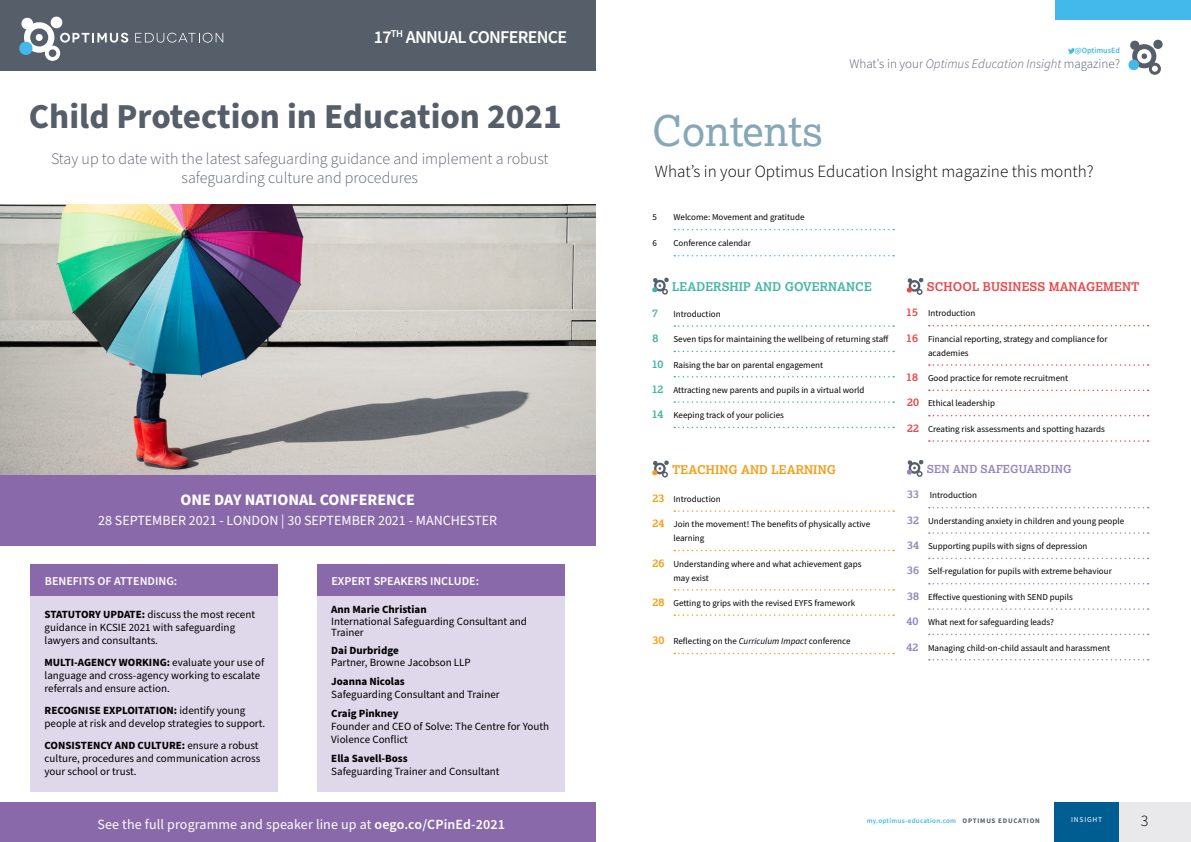
<style>
.page{position:relative;width:1191px;height:842px;background:#fff}
.page>*{position:absolute;margin:0;border:0;box-sizing:border-box;transform-origin:0 0}
.Feature_headline{font:42px "Lexia";color:#86a7b8}
.t1{font:700 35px "Source Sans Pro";color:#565e69}
.t2{font:600 18px "Source Sans Pro";letter-spacing:-.04em;color:#fff}
.Standifirst{font:300 17.1px "Source Sans Pro";color:#000}
.t3{font:300 16px/19.2px "Source Sans Pro";color:#565e69;text-align:center}
.t4{font:700 16px "Source Sans Pro";color:#fff}
.t5{font:300 16px "Source Sans Pro";color:#000}
.t6{font:14px "Source Sans Pro";color:#fff}
.t7{font:italic 300 13px "Source Sans Pro";color:#565e69}
.t8{font:600 12px "Source Sans Pro";color:#fff}
.Feature_standfirst{font:700 12px "Lexia";letter-spacing:.01em;color:#e9484a}
.Feature_standfirst-2{font:700 12px "Lexia";letter-spacing:.01em;color:#42b6a2}
.Feature_standfirst-3{font:700 12px "Lexia";letter-spacing:.01em;color:#f59d15}
.t9{font:11px/13.2px "Source Sans Pro";color:#000}
.Feature_standfirst-4{font:700 11px "Lexia";letter-spacing:.01em;color:#9686be}
.Feature_standfirst-5{font:700 11px "Lexia";color:#42b6a2}
.Feature_standfirst-6{font:9px/14px "Source Sans Pro";color:#000}
.t10{font:600 8px "Source Sans Pro";color:#42b8eb}
.t11{font:7.5px "Source Sans Pro";letter-spacing:.1em;color:#fff}
.t12{font:600 7px "Source Sans Pro";letter-spacing:.04em;color:#42b8eb}
.s1{font-weight:700}
.s2{font-weight:600}
.s3{font-style:normal}
.s4{font-family:"Lexia";font-weight:700;font-size:11px;color:#42b6a2}
.s5{font-family:"Lexia";font-weight:700;font-size:11px;color:#f59d15}
.s6{font-style:italic}
.s7{font-family:"Lexia";font-weight:700;font-size:11px;color:#e9484a}
.s8{font-family:"Lexia";font-weight:700;font-size:11px;color:#9686be}
.s9{font-weight:700;color:#565e69}
</style>
<div class="page">
<div style="left:1054px;top:0;width:137px;height:20px;background:#42b8eb"></div>
<div style="left:1054px;top:802px;width:65px;height:40px;background:#005d92"></div>
<div style="left:0;top:803px;width:595px;height:39px;background:#896aaa"></div>
<svg style="left:1128px;top:40px;width:34px;height:35px"></svg>
<svg style="left:1068px;top:48px;width:6px;height:6px"></svg>
<div style="left:1119px;top:802px;width:72px;height:40px;background:#e9e8ea"></div>
<svg style="left:929px;top:325px;width:219px;height:1px"></svg>
<svg style="left:929px;top:364px;width:219px;height:2px"></svg>
<svg style="left:929px;top:390px;width:219px;height:1px"></svg>
<svg style="left:929px;top:415px;width:219px;height:1px"></svg>
<svg style="left:929px;top:440px;width:219px;height:2px"></svg>
<svg style="left:929px;top:507px;width:219px;height:1px"></svg>
<svg style="left:929px;top:532px;width:219px;height:2px"></svg>
<svg style="left:929px;top:558px;width:219px;height:1px"></svg>
<svg style="left:929px;top:583px;width:219px;height:1px"></svg>
<svg style="left:929px;top:608px;width:219px;height:2px"></svg>
<svg style="left:929px;top:634px;width:219px;height:1px"></svg>
<svg style="left:929px;top:659px;width:219px;height:1px"></svg>
<svg style="left:906px;top:278px;width:17px;height:17px"></svg>
<svg style="left:906px;top:460px;width:17px;height:17px"></svg>
<svg style="left:674px;top:229px;width:220px;height:1px"></svg>
<svg style="left:674px;top:255px;width:220px;height:1px"></svg>
<svg style="left:674px;top:325px;width:220px;height:2px"></svg>
<svg style="left:674px;top:351px;width:220px;height:1px"></svg>
<svg style="left:674px;top:376px;width:220px;height:1px"></svg>
<svg style="left:674px;top:401px;width:220px;height:2px"></svg>
<svg style="left:674px;top:427px;width:220px;height:1px"></svg>
<svg style="left:674px;top:510px;width:220px;height:2px"></svg>
<svg style="left:674px;top:550px;width:220px;height:1px"></svg>
<svg style="left:674px;top:589px;width:220px;height:2px"></svg>
<svg style="left:674px;top:614px;width:220px;height:2px"></svg>
<svg style="left:674px;top:653px;width:220px;height:1px"></svg>
<svg style="left:652px;top:278px;width:17px;height:17px"></svg>
<svg style="left:652px;top:460px;width:17px;height:17px"></svg>
<img style="left:0;top:204px;width:595px;height:271px">
<div style="left:317px;top:596px;width:247px;height:196px;background:#dfd8eb"></div>
<div style="left:0;top:0;width:595px;height:70px;background:#565e69"></div>
<svg style="left:135px;top:33px;width:88px;height:10px"></svg>
<svg style="left:19px;top:16px;width:109px;height:45px"></svg>
<div style="left:0;top:475px;width:595px;height:70px;background:#8969aa"></div>
<div style="left:317px;top:564px;width:247px;height:32px;background:#8969aa"></div>
<div style="left:30px;top:596px;width:248px;height:196px;background:#dfd8eb"></div>
<div style="left:30px;top:564px;width:248px;height:32px;background:#8969aa"></div>
<p class="t2" style="left:374px;top:25px;width:195px">17<sup>TH</sup> ANNUAL CONFERENCE</p>
<p class="t1" style="left:29px;top:93px;width:534px">Child Protection in Education 2021</p>
<p class="t3" style="left:51px;top:149px;width:499px">Stay up to date with the latest safeguarding guidance and implement a robust safeguarding culture and procedures</p>
<p class="t4" style="left:180px;top:489px;width:236px">ONE DAY NATIONAL CONFERENCE</p>
<p class="t6" style="left:98px;top:510px;width:400px">28 SEPTEMBER 2021 - LONDON | 30 SEPTEMBER 2021 - MANCHESTER</p>
<p class="t8" style="left:45px;top:573px;width:134px">BENEFITS OF ATTENDING:</p>
<p class="t9" style="left:45px;top:608px;width:212px"><span class="s1">STATUTORY UPDATE:</span> discuss the most recent guidance in KCSIE 2021 with safeguarding lawyers and consultants.</p>
<p class="t9" style="left:45px;top:656px;width:221px"><span class="s1">MULTI-AGENCY WORKING:</span> evaluate your use of language and cross-agency working to escalate referrals and ensure action.</p>
<p class="t9" style="left:45px;top:704px;width:222px"><span class="s1">RECOGNISE EXPLOITATION:</span> identify young people at risk and develop strategies to support.</p>
<p class="t9" style="left:45px;top:739px;width:217px"><span class="s1">CONSISTENCY AND CULTURE:</span> ensure a robust culture, procedures and communication across your school or trust.</p>
<p class="t8" style="left:331px;top:573px;width:149px">EXPERT SPEAKERS INCLUDE:</p>
<p class="t9" style="left:331px;top:603px;width:197px;line-height:11.9px"><span class="s1">Ann Marie Christian<br></span>International Safeguarding Consultant and<br>Trainer</p>
<p class="t9" style="left:331px;top:645px;width:141px;line-height:11.9px"><span class="s1">Dai Durbridge<br></span>Partner, Browne Jacobson LLP</p>
<p class="t9" style="left:331px;top:675px;width:170px"><span class="s1">Joanna Nicolas<br></span>Safeguarding Consultant and Trainer</p>
<p class="t9" style="left:331px;top:707px;width:219px"><span class="s1">Craig Pinkney<br></span>Founder and CEO of Solve: The Centre for Youth<br>Violence Conflict</p>
<p class="t9" style="left:331px;top:752px;width:170px"><span class="s1">Ella Savell-Boss<br></span>Safeguarding Trainer and Consultant</p>
<p class="t6" style="left:97px;top:815px;width:409px">See the full programme and speaker line up at <span class="s2">oego.co/CPinEd-2021</span></p>
<p class="t10" style="left:1074px;top:45px;width:47px">@OptimusEd</p>
<p class="t7" style="left:849px;top:56px;width:272px"><span class="s3">What's in your</span> Optimus Education Insight <span class="s3">magazine?</span></p>
<p class="Feature_headline" style="left:652px;top:104px;width:172px">Contents</p>
<p class="Standifirst" style="left:655px;top:161px;width:440px">What’s in your Optimus Education Insight magazine this month?</p>
<p class="Feature_standfirst-6" style="left:652px;top:210px;width:6px">5</p>
<p class="Feature_standfirst-6" style="left:673px;top:210px;width:133px">Welcome: Movement and gratitude</p>
<p class="Feature_standfirst-6" style="left:652px;top:236px;width:6px">6</p>
<p class="Feature_standfirst-6" style="left:673px;top:236px;width:79px">Conference calendar</p>
<p class="Feature_standfirst-2" style="left:672px;top:279px;width:201px">LEADERSHIP AND GOVERNANCE</p>
<p class="Feature_standfirst-5" style="left:652px;top:306px;width:7px">7</p>
<p class="Feature_standfirst-6" style="left:673px;top:307px;width:49px">Introduction</p>
<p class="Feature_standfirst-5" style="left:652px;top:331px;width:7px">8</p>
<p class="Feature_standfirst-6" style="left:673px;top:332px;width:217px">Seven tips for maintaining the wellbeing of returning staff</p>
<p class="Feature_standfirst-6" style="left:651px;top:357px;width:173px"><span class="s4">10</span> Raising the bar on parental engagement</p>
<p class="Feature_standfirst-6" style="left:651px;top:383px;width:214px"><span class="s4">12</span> Attracting new parents and pupils in a virtual world</p>
<p class="Feature_standfirst-6" style="left:651px;top:408px;width:134px"><span class="s4">14</span> Keeping track of your policies</p>
<p class="Feature_standfirst-3" style="left:672px;top:462px;width:165px">TEACHING AND LEARNING</p>
<p class="Feature_standfirst-6" style="left:652px;top:492px;width:70px"><span class="s5">23</span> Introduction</p>
<p class="Feature_standfirst-6" style="left:673px;top:517px;width:198px;text-indent:-21px"><span class="s5">24</span> Join the movement! The benefits of physically active learning</p>
<p class="Feature_standfirst-6" style="left:673px;top:556px;width:189px;text-indent:-21px"><span class="s5">26</span> Understanding where and what achievement gaps may exist</p>
<p class="Feature_standfirst-6" style="left:652px;top:596px;width:204px"><span class="s5">28</span> Getting to grips with the revised EYFS framework</p>
<p class="Feature_standfirst-6" style="left:652px;top:634px;width:199px"><span class="s5">30</span> Reflecting on the <span class="s6">Curriculum Impact</span> conference</p>
<p class="Feature_standfirst" style="left:927px;top:279px;width:214px">SCHOOL BUSINESS MANAGEMENT</p>
<p class="Feature_standfirst-6" style="left:906px;top:306px;width:70px"><span class="s7">15</span> Introduction</p>
<p class="Feature_standfirst-6" style="left:928px;top:332px;width:181px;text-indent:-22px"><span class="s7">16</span> Financial reporting, strategy and compliance for academies</p>
<p class="Feature_standfirst-6" style="left:906px;top:371px;width:163px"><span class="s7">18</span> Good practice for remote recruitment</p>
<p class="Feature_standfirst-6" style="left:907px;top:396px;width:89px"><span class="s7">20</span> Ethical leadership</p>
<p class="Feature_standfirst-6" style="left:907px;top:422px;width:199px"><span class="s7">22</span> Creating risk assessments and spotting hazards</p>
<p class="Feature_standfirst-4" style="left:927px;top:462px;width:146px">SEN AND SAFEGUARDING</p>
<p class="Feature_standfirst-6" style="left:907px;top:488px;width:71px"><span class="s8">33</span> Introduction</p>
<p class="Feature_standfirst-6" style="left:907px;top:514px;width:218px"><span class="s8">32</span> Understanding anxiety in children and young people</p>
<p class="Feature_standfirst-6" style="left:907px;top:539px;width:182px"><span class="s8">34</span> Supporting pupils with signs of depression</p>
<p class="Feature_standfirst-6" style="left:907px;top:564px;width:206px"><span class="s8">36</span> Self-regulation for pupils with extreme behaviour</p>
<p class="Feature_standfirst-6" style="left:907px;top:590px;width:167px"><span class="s8">38</span> Effective questioning with SEND pupils</p>
<p class="Feature_standfirst-6" style="left:906px;top:615px;width:149px"><span class="s8">40</span> What next for safeguarding leads?</p>
<p class="Feature_standfirst-6" style="left:906px;top:640px;width:205px"><span class="s8">42</span> Managing child-on-child assault and harassment</p>
<p class="t12" style="left:866px;top:816px;width:175px">my.optimus-education.com <span class="s9">OPTIMUS EDUCATION</span></p>
<p class="t11" style="left:1071px;top:815px;width:32px">INSIGHT</p>
<p class="t5" style="left:1140px;top:811px;width:9px">3</p>
</div>
